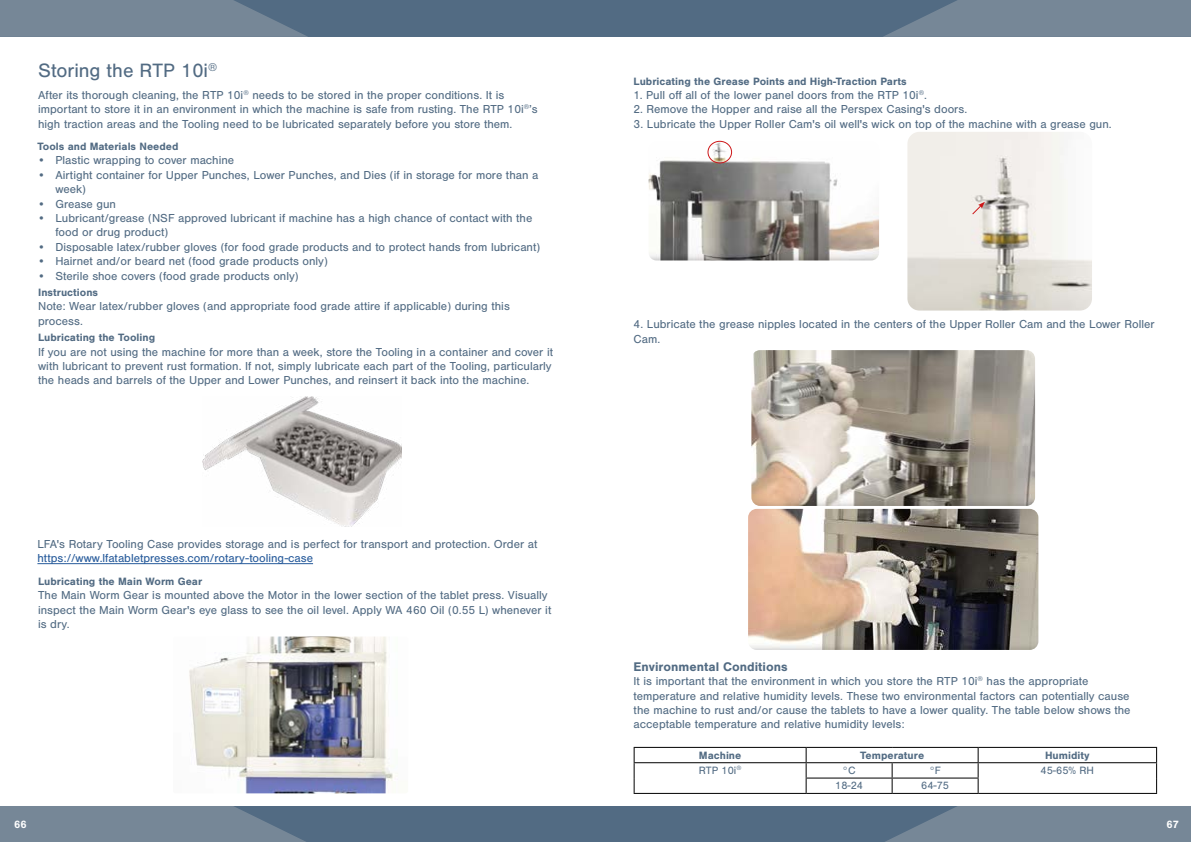
<style>
.page{position:relative;width:1191px;height:842px;background:#fff}
.page>*{position:absolute;margin:0;border:0;box-sizing:border-box;transform-origin:0 0}
.t1{font:20px "Nimbus San";color:#526b83}
.t2{font:700 13px "Nimbus San";color:#526b83}
.t3{font:12px/14.4px "Nimbus San";color:#526b83}
.t4{font:12px "Nimbus San";color:#275b9b}
.t5{font:700 11px "Nimbus San";color:#526b83}
.t6{font:11px "Nimbus San";color:#526b83}
.t7{font:700 11px "Nimbus San";color:#fff}
</style>
<div class="page">
<div style="left:0;top:0;width:595px;height:37px;background:#526b83"></div>
<svg style="left:0;top:0;width:308px;height:37px;background:#718394"></svg>
<div style="left:0;top:806px;width:595px;height:36px;background:#526b83"></div>
<svg style="left:0;top:806px;width:306px;height:36px;background:#718394"></svg>
<div style="left:595px;top:0;width:596px;height:37px;background:#526b83"></div>
<svg style="left:883px;top:0;width:308px;height:37px;background:#718394"></svg>
<div style="left:595px;top:806px;width:596px;height:36px;background:#526b83"></div>
<svg style="left:885px;top:806px;width:306px;height:36px;background:#718394"></svg>
<img style="left:648px;top:142px;width:231px;height:118px">
<div style="left:707px;top:141px;width:25px;height:22px;border:1px solid #cd1719;border-radius:50%"></div>
<img style="left:907px;top:132px;width:185px;height:179px">
<svg style="left:971px;top:202px;width:14px;height:13px"></svg>
<img style="left:751px;top:350px;width:284px;height:156px">
<img style="left:748px;top:509px;width:290px;height:141px">
<hr style="left:633px;top:747px;width:173px;height:1px;background:#000">
<hr style="left:806px;top:747px;width:86px;height:1px;background:#000">
<hr style="left:892px;top:747px;width:86px;height:1px;background:#000">
<hr style="left:978px;top:747px;width:179px;height:1px;background:#000">
<hr style="left:633px;top:762px;width:173px;height:1px;background:#000">
<hr style="left:806px;top:762px;width:86px;height:1px;background:#000">
<hr style="left:892px;top:762px;width:86px;height:1px;background:#000">
<hr style="left:978px;top:762px;width:179px;height:1px;background:#000">
<svg style="left:633px;top:748px;width:1px;height:45px"></svg>
<hr style="left:805px;top:777px;width:87px;height:1px;background:#000">
<svg style="left:805px;top:748px;width:1px;height:45px"></svg>
<hr style="left:892px;top:777px;width:86px;height:1px;background:#000">
<svg style="left:891px;top:763px;width:1px;height:30px"></svg>
<svg style="left:977px;top:748px;width:1px;height:45px"></svg>
<svg style="left:1156px;top:748px;width:1px;height:45px"></svg>
<hr style="left:633px;top:793px;width:173px;height:1px;background:#000">
<hr style="left:806px;top:793px;width:86px;height:1px;background:#000">
<hr style="left:892px;top:793px;width:86px;height:1px;background:#000">
<hr style="left:978px;top:793px;width:179px;height:1px;background:#000">
<img style="left:203px;top:397px;width:198px;height:129px">
<img style="left:189px;top:636px;width:209px;height:157px">
<hr style="left:37px;top:563px;width:276px;height:1px;background:#275b9b">
<h1 class="t1" style="left:38px;top:60px;width:180px">Storing the RTP 10i<sup>®</sup></h1>
<p class="t3" style="left:38px;top:88px;width:501px">After its thorough cleaning, the RTP 10i<sup>®</sup> needs to be stored in the proper conditions. It is important to store it in an environment in which the machine is safe from rusting. The RTP 10i<sup>®</sup>’s high traction areas and the Tooling need to be lubricated separately before you store them.</p>
<p class="t5" style="left:37px;top:140px;width:142px">Tools and Materials Needed</p>
<p class="t3" style="left:37px;top:153px;width:198px">• Plastic wrapping to cover machine</p>
<p class="t3" style="left:55px;top:168px;width:484px;text-indent:-18px">• Airtight container for Upper Punches, Lower Punches, and Dies (if in storage for more than a week)</p>
<p class="t3" style="left:37px;top:197px;width:80px">• Grease gun</p>
<p class="t3" style="left:55px;top:211px;width:478px;text-indent:-18px">• Lubricant/grease (NSF approved lubricant if machine has a high chance of contact with the food or drug product)</p>
<p class="t3" style="left:37px;top:240px;width:504px">• Disposable latex/rubber gloves (for food grade products and to protect hands from lubricant)</p>
<p class="t3" style="left:37px;top:254px;width:292px">• Hairnet and/or beard net (food grade products only)</p>
<p class="t3" style="left:37px;top:269px;width:263px">• Sterile shoe covers (food grade products only)</p>
<p class="t5" style="left:38px;top:286px;width:62px">Instructions</p>
<p class="t3" style="left:38px;top:299px;width:473px">Note: Wear latex/rubber gloves (and appropriate food grade attire if applicable) during this process.</p>
<p class="t5" style="left:38px;top:331px;width:118px">Lubricating the Tooling</p>
<p class="t3" style="left:38px;top:345px;width:516px;text-align:justify">If you are not using the machine for more than a week, store the Tooling in a container and cover it with lubricant to prevent rust formation. If not, simply lubricate each part of the Tooling, particularly the heads and barrels of the Upper and Lower Punches, and reinsert it back into the machine.</p>
<p class="t3" style="left:37px;top:537px;width:501px">LFA's Rotary Tooling Case provides storage and is perfect for transport and protection. Order at</p>
<p class="t4" style="left:37px;top:552px;width:277px">https://www.lfatabletpresses.com/rotary-tooling-case</p>
<p class="t5" style="left:38px;top:575px;width:165px">Lubricating the Main Worm Gear</p>
<p class="t3" style="left:38px;top:588px;width:514px">The Main Worm Gear is mounted above the Motor in the lower section of the tablet press. Visually inspect the Main Worm Gear's eye glass to see the oil level. Apply WA 460 Oil (0.55 L) whenever it is dry.</p>
<p class="t5" style="left:633px;top:75px;width:275px">Lubricating the Grease Points and High-Traction Parts</p>
<p class="t3" style="left:633px;top:88px;width:295px">1. Pull off all of the lower panel doors from the RTP 10i<sup>®</sup>.</p>
<p class="t3" style="left:633px;top:102px;width:335px">2. Remove the Hopper and raise all the Perspex Casing's doors.</p>
<p class="t3" style="left:633px;top:117px;width:480px">3. Lubricate the Upper Roller Cam's oil well's wick on top of the machine with a grease gun.</p>
<p class="t3" style="left:633px;top:317px;width:522px">4. Lubricate the grease nipples located in the centers of the Upper Roller Cam and the Lower Roller<br>Cam.</p>
<p class="t2" style="left:633px;top:659px;width:155px">Environmental Conditions</p>
<p class="t3" style="left:633px;top:674px;width:498px">It is important that the environment in which you store the RTP 10i<sup>®</sup> has the appropriate temperature and relative humidity levels. These two environmental factors can potentially cause the machine to rust and/or cause the tablets to have a lower quality. The table below shows the acceptable temperature and relative humidity levels:</p>
<p class="t5" style="left:699px;top:749px;width:44px">Machine</p>
<p class="t5" style="left:860px;top:749px;width:66px">Temperature</p>
<p class="t5" style="left:1045px;top:749px;width:46px">Humidity</p>
<p class="t6" style="left:699px;top:764px;width:44px">RTP 10i<sup>®</sup></p>
<p class="t6" style="left:842px;top:764px;width:14px">°C</p>
<p class="t6" style="left:929px;top:764px;width:13px">°F</p>
<p class="t6" style="left:1040px;top:764px;width:55px">45-65% RH</p>
<p class="t6" style="left:835px;top:780px;width:29px">18-24</p>
<p class="t6" style="left:921px;top:780px;width:29px">64-75</p>
<p class="t7" style="left:14px;top:818px;width:14px">66</p>
<p class="t7" style="left:1166px;top:818px;width:14px">67</p>
</div>
